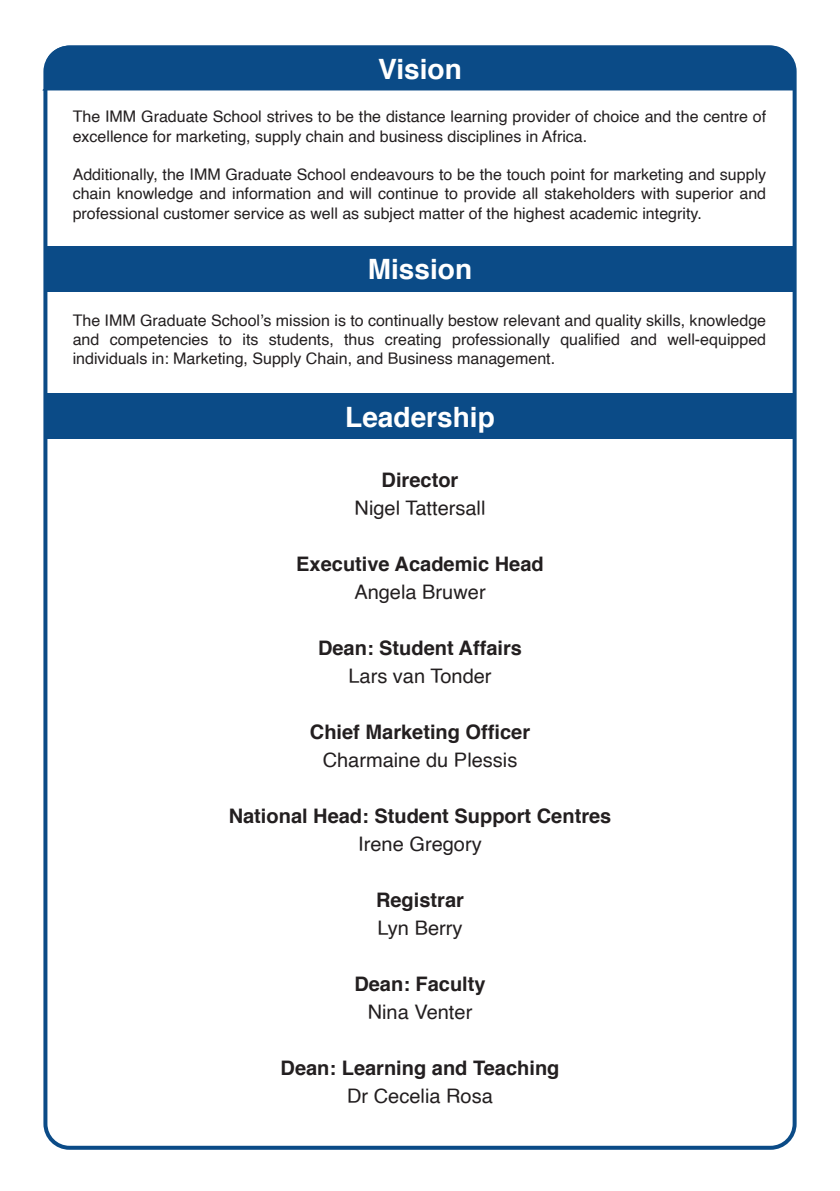
<style>
.page{position:relative;width:840px;height:1191px;background:#fff}
.page>*{position:absolute;margin:0;border:0;box-sizing:border-box;transform-origin:0 0}
.t1{font:700 28px "Helvetica";color:#fff}
.t2{font:700 20px "Helvetica";color:#231f20}
.t3{font:20px "Helvetica";color:#231f20}
.t4{font:16px/19.2px "Helvetica";color:#231f20;text-align:justify}
</style>
<div class="page">
<div style="left:48px;top:45px;width:747px;height:46px;background:#0b4b87"></div>
<div style="left:45px;top:393px;width:749px;height:46px;background:#0b4b87"></div>
<div style="left:45px;top:246px;width:749px;height:45px;background:#0b4b87"></div>
<div style="left:43px;top:46px;width:753px;height:1103px;border:4px solid #0b4b87;border-radius:24px"></div>
<h1 class="t1" style="left:378px;top:46px;width:85px">Vision</h1>
<p class="t4" style="left:73px;top:108px;width:694px">The IMM Graduate School strives to be the distance learning provider of choice and the centre of excellence for marketing, supply chain and business disciplines in Africa.</p>
<p class="t4" style="left:73px;top:165px;width:694px">Additionally, the IMM Graduate School endeavours to be the touch point for marketing and supply chain knowledge and information and will continue to provide all stakeholders with superior and professional customer service as well as subject matter of the highest academic integrity.</p>
<h1 class="t1" style="left:367px;top:247px;width:106px">Mission</h1>
<p class="t4" style="left:73px;top:311px;width:694px">The IMM Graduate School’s mission is to continually bestow relevant and quality skills, knowledge and competencies to its students, thus creating professionally qualified and well-equipped individuals in: Marketing, Supply Chain, and Business management.</p>
<h1 class="t1" style="left:345px;top:394px;width:151px">Leadership</h1>
<p class="t2" style="left:381px;top:463px;width:78px">Director</p>
<p class="t3" style="left:354px;top:492px;width:132px">Nigel Tattersall</p>
<p class="t2" style="left:296px;top:547px;width:249px">Executive Academic Head</p>
<p class="t3" style="left:354px;top:576px;width:133px">Angela Bruwer</p>
<p class="t2" style="left:318px;top:631px;width:205px">Dean: Student Affairs</p>
<p class="t3" style="left:348px;top:660px;width:145px">Lars van Tonder</p>
<p class="t2" style="left:310px;top:715px;width:222px">Chief Marketing Officer</p>
<p class="t3" style="left:322px;top:744px;width:196px">Charmaine du Plessis</p>
<p class="t2" style="left:228px;top:799px;width:384px">National Head: Student Support Centres</p>
<p class="t3" style="left:358px;top:828px;width:125px">Irene Gregory</p>
<p class="t2" style="left:376px;top:883px;width:89px">Registrar</p>
<p class="t3" style="left:377px;top:912px;width:86px">Lyn Berry</p>
<p class="t2" style="left:354px;top:967px;width:133px">Dean: Faculty</p>
<p class="t3" style="left:367px;top:996px;width:106px">Nina Venter</p>
<p class="t2" style="left:280px;top:1051px;width:280px">Dean: Learning and Teaching</p>
<p class="t3" style="left:347px;top:1080px;width:147px">Dr Cecelia Rosa</p>
</div>
